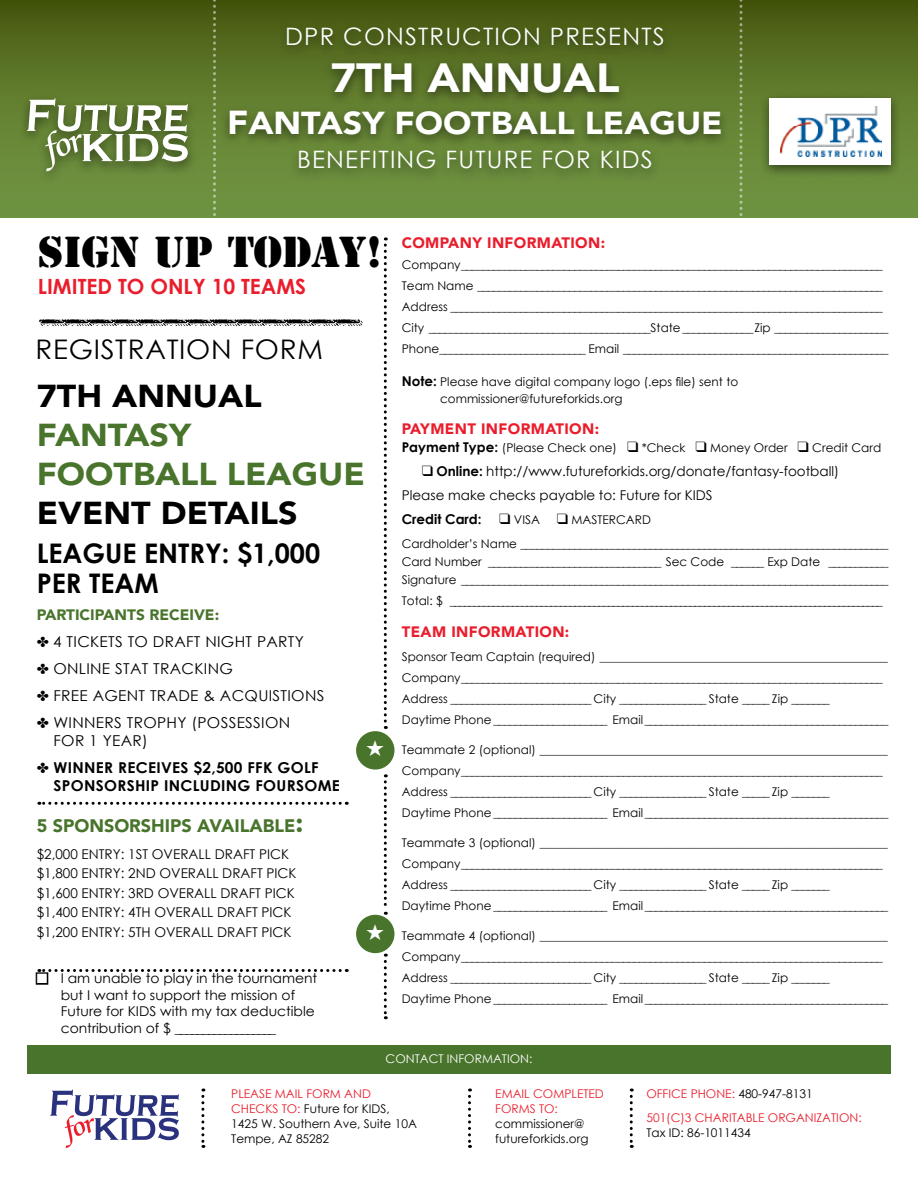
<style>
.page{position:relative;width:918px;height:1188px;background:#fff}
.page>*{position:absolute;margin:0;border:0;box-sizing:border-box;transform-origin:0 0}
.t1{font:40.5px "Stencil Std";color:#000}
.t2{font:900 40.5px "Avenir LT Std";color:#fff;scale:1.08 1}
.t3{font:900 31.5px "Avenir LT Std";color:#fff;scale:1.08 1}
.t4{font:900 31.5px "Avenir LT Std";color:#000;scale:1.08 1}
.t5{font:900 31.5px/39px "Avenir LT Std";color:#49742c;scale:1.08 1}
.t6{font:700 27px/30px "Century Gothic";color:#000}
.t7{font:27px "Century Gothic";letter-spacing:.025em;color:#000}
.t8{font:24px "Century Gothic";letter-spacing:.05em;color:#fff}
.t9{font:700 21px "Century Gothic";color:#ea1d2c}
.t10{font:900 18px "Avenir LT Std";color:#49742c}
.t11{font:15px/27px "Century Gothic";letter-spacing:.02em;color:#000}
.t12{font:700 15px/18px "Century Gothic";letter-spacing:.02em;color:#000}
.t13{font:900 15px "Avenir LT Std";letter-spacing:.025em;color:#ea1d2c}
.t14{font:900 15px "Avenir LT Std";color:#49742c}
.t15{font:13.5px/19.5px "Century Gothic";color:#000}
.t16{font:12px/21px "Century Gothic";color:#000}
.t17{font:12px/15px "Century Gothic";color:#ea1d2c}
.t18{font:12px "Century Gothic";color:#fff}
.s1{font-size:33px}
.s2{font-size:27px}
.s3{color:#fff}
.s4{font-weight:700;font-size:13.5px}
.s5{font-weight:700}
.s6{color:#ea1d2c}
.s7{color:#000}
</style>
<div class="page">
<img style="left:0;top:0;width:918px;height:217px">
<div style="left:219px;top:22px;width:512px;height:161px;background:#000;opacity:.5"></div>
<div style="left:17px;top:93px;width:181px;height:93px;background:#000;opacity:.5"></div>
<svg style="left:27px;top:98px;width:161px;height:73px"></svg>
<div style="left:27px;top:1045px;width:864px;height:29px;background:#49742c"></div>
<svg style="left:50px;top:1090px;width:129px;height:58px"></svg>
<svg style="left:630px;top:1089px;width:3px;height:59px"></svg>
<svg style="left:468px;top:1089px;width:3px;height:59px"></svg>
<svg style="left:201px;top:1089px;width:3px;height:59px"></svg>
<svg style="left:384px;top:237px;width:3px;height:492px"></svg>
<svg style="left:740px;top:0;width:2px;height:218px"></svg>
<svg style="left:213px;top:0;width:3px;height:218px"></svg>
<svg style="left:384px;top:774px;width:3px;height:141px"></svg>
<svg style="left:384px;top:954px;width:3px;height:65px"></svg>
<div style="left:36px;top:972px;width:12px;height:13px;border:3px solid #000"></div>
<svg style="left:39px;top:802px;width:301px;height:3px"></svg>
<svg style="left:39px;top:969px;width:301px;height:3px"></svg>
<svg style="left:39px;top:319px;width:324px;height:7px;background:#6f6f6f"></svg>
<div style="left:356px;top:731px;width:39px;height:39px;background:#49742c;border-radius:50%"></div>
<div style="left:356px;top:915px;width:39px;height:38px;background:#49742c;border-radius:50%"></div>
<div style="left:759px;top:92px;width:142px;height:88px;background:#000;opacity:.5"></div>
<div style="left:770px;top:98px;width:121px;height:66px;background:#fff"></div>
<img style="left:781px;top:106px;width:100px;height:50px">
<h3 class="t8" style="left:285px;top:20px;width:381px">DPR CONSTRUCTION PRESENTS</h3>
<h1 class="t2" style="left:330px;top:53px;width:269px">7TH ANNUAL</h1>
<h2 class="t3" style="left:227px;top:103px;width:460px"><span class="s1">F</span>ANTASY FOOTBALL LEAGUE</h2>
<h3 class="t8" style="left:297px;top:143px;width:357px">BENEFITING FUTURE FOR KIDS</h3>
<h1 class="t1" style="left:38px;top:226px;width:345px">SIGN UP TODAY!</h1>
<h3 class="t9" style="left:38px;top:270px;width:270px">LIMITED TO ONLY 10 TEAMS</h3>
<h3 class="t7" style="left:36px;top:330px;width:289px">REGISTRATION FORM</h3>
<h2 class="t4" style="left:37px;top:377px;width:210px">7TH ANNUAL</h2>
<h2 class="t5" style="left:37px;top:416px;width:305px">FANTASY<br>FOOTBALL LEAGUE</h2>
<h2 class="t4" style="left:37px;top:494px;width:243px">EVENT DETAILS</h2>
<h3 class="t6" style="left:37px;top:537px;width:285px">LEAGUE ENTRY: $1,000<br>PER TEAM</h3>
<p class="t14" style="left:37px;top:606px;width:184px">PARTICIPANTS RECEIVE:</p>
<p class="t11" style="left:53px;top:628px;width:273px">4 TICKETS TO DRAFT NIGHT PARTY<br>ONLINE STAT TRACKING<br>FREE AGENT TRADE &amp; ACQUISTIONS<br>WINNERS TROPHY (POSSESSION</p>
<p class="t11" style="left:53px;top:727px;width:96px">FOR 1 YEAR)</p>
<p class="t12" style="left:53px;top:758px;width:288px">WINNER RECEIVES $2,500 FFK GOLF<br>SPONSORSHIP INCLUDING FOURSOME</p>
<h3 class="t10" style="left:37px;top:815px;width:268px">5 SPONSORSHIPS AVAILABLE<span class="s2">:</span></h3>
<p class="t15" style="left:37px;top:844px;width:261px">$2,000 ENTRY: 1ST OVERALL DRAFT PICK $1,800 ENTRY: 2ND OVERALL DRAFT PICK $1,600 ENTRY: 3RD OVERALL DRAFT PICK $1,400 ENTRY: 4TH OVERALL DRAFT PICK $1,200 ENTRY: 5TH OVERALL DRAFT PICK</p>
<p class="t15" style="left:61px;top:970px;width:258px;line-height:16.5px;text-indent:-24px"><span class="s3">■</span> I am unable to play in the tournament but I want to support the mission of Future for KIDS with my tax deductible contribution of $ __________________</p>
<p class="t13" style="left:402px;top:234px;width:205px">COMPANY INFORMATION:</p>
<p class="t16" style="left:402px;top:254px;width:488px">Company______________________________________________________________________________ Team Name ___________________________________________________________________________ Address ________________________________________________________________________________ City _________________________________________State _____________Zip _____________________ Phone___________________________ Email _________________________________________________</p>
<p class="t16" style="left:440px;top:374px;width:300px;line-height:16.5px;text-indent:-38px"><span class="s4">Note:</span> Please have digital company logo (.eps file) sent to commissioner@futureforkids.org</p>
<p class="t13" style="left:402px;top:420px;width:199px">PAYMENT INFORMATION:</p>
<p class="t16" style="left:402px;top:437px;width:481px"><span class="s4">Payment Type:</span> (Please Check one) ❑ *Check ❑ Money Order ❑ Credit Card</p>
<p class="t15" style="left:402px;top:459px;width:439px;line-height:24px;text-indent:20px">❑ <span class="s5">Online:</span> http://www.futureforkids.org/donate/fantasy-football)<br>Please make checks payable to: Future for KIDS</p>
<p class="t16" style="left:402px;top:508px;width:488px;line-height:24px"><span class="s4">Credit Card:</span> ❑ VISA ❑ MASTERCARD<br>Cardholder’s Name ____________________________________________________________________</p>
<p class="t16" style="left:402px;top:553px;width:488px;line-height:18px">Card Number ________________________________ Sec Code ______ Exp Date ___________<br>Signature _______________________________________________________________________________</p>
<p class="t16" style="left:402px;top:590px;width:483px">Total: $ __________________________________________________________________________________________</p>
<p class="t13" style="left:402px;top:623px;width:169px">TEAM INFORMATION:</p>
<p class="t16" style="left:402px;top:646px;width:488px">Sponsor Team Captain (required) ________________________________________________ Company______________________________________________________________________________ Address __________________________ City ________________ State _____ Zip _______<br>Daytime Phone _____________________ Email _____________________________________________</p>
<p class="t16" style="left:402px;top:739px;width:488px">Teammate 2 (optional) __________________________________________________________ Company______________________________________________________________________________ Address __________________________ City ________________ State _____ Zip _______<br>Daytime Phone _____________________ Email _____________________________________________</p>
<p class="t16" style="left:402px;top:832px;width:488px">Teammate 3 (optional) __________________________________________________________ Company______________________________________________________________________________ Address __________________________ City ________________ State _____ Zip _______<br>Daytime Phone _____________________ Email _____________________________________________</p>
<p class="t16" style="left:402px;top:925px;width:488px">Teammate 4 (optional) __________________________________________________________ Company______________________________________________________________________________ Address __________________________ City ________________ State _____ Zip _______<br>Daytime Phone _____________________ Email _____________________________________________</p>
<p class="t18" style="left:386px;top:1051px;width:148px">CONTACT INFORMATION:</p>
<p class="t16" style="left:231px;top:1086px;width:187px;line-height:15px"><span class="s6">PLEASE MAIL FORM AND<br>CHECKS TO:</span> Future for KIDS,<br>1425 W. Southern Ave, Suite 10A<br>Tempe, AZ 85282</p>
<p class="t17" style="left:495px;top:1086px;width:110px">EMAIL COMPLETED<br>FORMS TO:</p>
<p class="t16" style="left:495px;top:1116px;width:95px;line-height:15px">commissioner@ futureforkids.org</p>
<p class="t17" style="left:646px;top:1082px;width:217px;line-height:24px">OFFICE PHONE: <span class="s7">480-947-8131<br></span>501(C)3 CHARITABLE ORGANIZATION:</p>
<p class="t16" style="left:646px;top:1122px;width:106px">Tax ID: 86-1011434</p>
</div>
